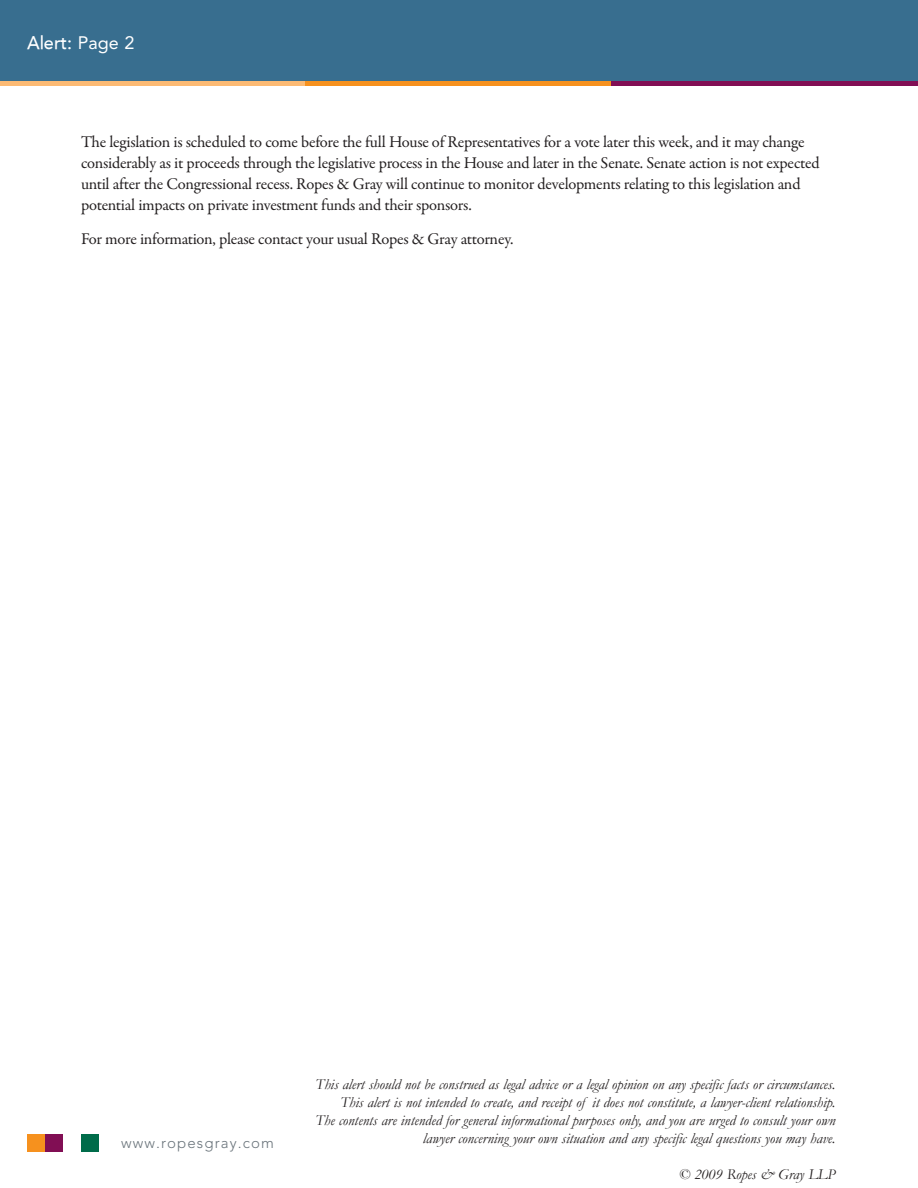
<style>
.page{position:relative;width:918px;height:1188px;background:#fff}
.page>*{position:absolute;margin:0;border:0;box-sizing:border-box;transform-origin:0 0}
.Practice_Group_Name{font:500 18px "Avenir";color:#fff}
.Body{font:16.5px/21px "Garamond Premr Pro";letter-spacing:-.02em;color:#231f20}
.t1{font:italic 15px/18px "Garamond";color:#231f20;text-align:right}
.t2{font:300 15px "Avenir";letter-spacing:.075em;color:#6a747b}
.s1{font-weight:400}
</style>
<div class="page">
<div style="left:27px;top:1134px;width:18px;height:18px;background:#f6911e"></div>
<div style="left:45px;top:1134px;width:18px;height:18px;background:#810e54"></div>
<div style="left:81px;top:1134px;width:18px;height:18px;background:#006c4a"></div>
<div style="left:0;top:0;width:918px;height:81px;background:#386e8f"></div>
<hr style="left:0;top:81px;width:306px;height:4px;background:#fcba74">
<hr style="left:306px;top:81px;width:305px;height:4px;background:#f6911e">
<hr style="left:611px;top:81px;width:307px;height:4px;background:#810e54">
<p class="Practice_Group_Name" style="left:27px;top:32px;width:109px">Alert: <span class="s1">Page 2</span></p>
<p class="Body" style="left:81px;top:132px;width:740px">The legislation is scheduled to come before the full House of Representatives for a vote later this week, and it may change considerably as it proceeds through the legislative process in the House and later in the Senate. Senate action is not expected until after the Congressional recess. Ropes &amp; Gray will continue to monitor developments relating to this legislation and potential impacts on private investment funds and their sponsors.</p>
<p class="Body" style="left:81px;top:229px;width:434px">For more information, please contact your usual Ropes &amp; Gray attorney.</p>
<p class="t2" style="left:121px;top:1134px;width:155px">www.ropesgray.com</p>
<p class="t1" style="left:315px;top:1075px;width:522px">This alert should not be construed as legal advice or a legal opinion on any specific facts or circumstances.<br>This alert is not intended to create, and receipt of it does not constitute, a lawyer-client relationship.<br>The contents are intended for general informational purposes only, and you are urged to consult your own lawyer concerning your own situation and any specific legal questions you may have.</p>
<p class="t1" style="left:679px;top:1165px;width:158px">© 2009 Ropes &amp; Gray LLP</p>
</div>
